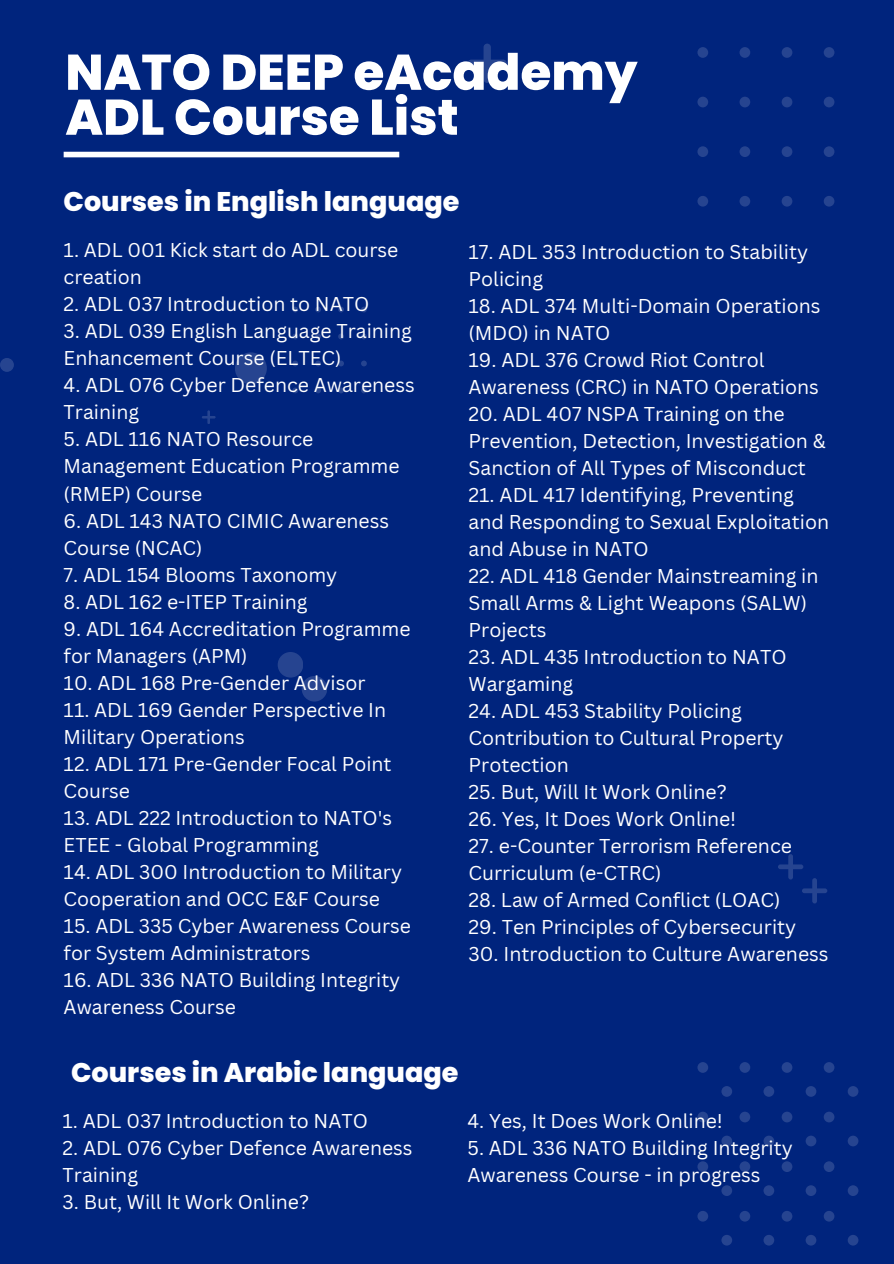
<style>
.page{position:relative;width:894px;height:1264px;background:#fff}
.page>*{position:absolute;margin:0;border:0;box-sizing:border-box;transform-origin:0 0}
.t1{font:800 49.95px/45px "Poppins";color:#fff}
.t2{font:800 27px "Poppins";color:#fff}
.t3{font:19.5px/27px "Canva Sans";color:#fff}
</style>
<div class="page">
<div style="left:0;top:0;width:893px;height:1263px;background:#00247d"></div>
<svg style="left:467px;top:44px;width:39px;height:39px"></svg>
<div style="left:277px;top:652px;width:26px;height:25px;background:#264490;border-radius:50%"></div>
<svg style="left:697px;top:47px;width:137px;height:160px"></svg>
<svg style="left:778px;top:854px;width:49px;height:49px"></svg>
<div style="left:301px;top:676px;width:26px;height:25px;background:#264490;border-radius:50%"></div>
<svg style="left:697px;top:1062px;width:161px;height:183px"></svg>
<div style="left:64px;top:152px;width:335px;height:5px;background:#fff"></div>
<svg style="left:292px;top:306px;width:74px;height:87px"></svg>
<svg style="left:202px;top:410px;width:13px;height:14px"></svg>
<div style="left:0;top:358px;width:14px;height:14px;background:#264490;border-radius:50%"></div>
<div style="left:235px;top:352px;width:32px;height:32px;background:#264490;border-radius:50%"></div>
<p class="t1" style="left:65px;top:50px;width:573px">NATO DEEP eAcademy<br>ADL Course List</p>
<h1 class="t2" style="left:64px;top:182px;width:397px">Courses in English language</h1>
<p class="t3" style="left:64px;top:236px;width:336px">1. ADL 001 Kick start do ADL course creation</p>
<p class="t3" style="left:64px;top:290px;width:307px">2. ADL 037 Introduction to NATO</p>
<p class="t3" style="left:64px;top:317px;width:349px">3. ADL 039 English Language Training<br>Enhancement Course (ELTEC)</p>
<h2 class="t3" style="left:64px;top:371px;width:352px">4. ADL 076 Cyber Defence Awareness<br>Training</h2>
<p class="t3" style="left:64px;top:425px;width:337px">5. ADL 116 NATO Resource<br>Management Education Programme (RMEP) Course</p>
<p class="t3" style="left:64px;top:506px;width:327px">6. ADL 143 NATO CIMIC Awareness<br>Course (NCAC)</p>
<p class="t3" style="left:64px;top:560px;width:275px">7. ADL 154 Blooms Taxonomy</p>
<p class="t3" style="left:64px;top:587px;width:245px">8. ADL 162 e-ITEP Training</p>
<p class="t3" style="left:64px;top:614px;width:348px">9. ADL 164 Accreditation Programme for Managers (APM)</p>
<p class="t3" style="left:64px;top:668px;width:303px">10. ADL 168 Pre-Gender Advisor</p>
<p class="t3" style="left:64px;top:695px;width:324px">11. ADL 169 Gender Perspective In<br>Military Operations</p>
<p class="t3" style="left:64px;top:749px;width:329px">12. ADL 171 Pre-Gender Focal Point<br>Course</p>
<p class="t3" style="left:64px;top:803px;width:330px">13. ADL 222 Introduction to NATO's<br>ETEE - Global Programming</p>
<p class="t3" style="left:64px;top:857px;width:340px">14. ADL 300 Introduction to Military<br>Cooperation and OCC E&amp;F Course</p>
<p class="t3" style="left:64px;top:911px;width:349px">15. ADL 335 Cyber Awareness Course for System Administrators</p>
<p class="t3" style="left:64px;top:965px;width:338px">16. ADL 336 NATO Building Integrity<br>Awareness Course</p>
<p class="t3" style="left:468px;top:237px;width:341px">17. ADL 353 Introduction to Stability<br>Policing</p>
<p class="t3" style="left:468px;top:291px;width:353px">18. ADL 374 Multi-Domain Operations (MDO) in NATO</p>
<p class="t3" style="left:468px;top:345px;width:352px">19. ADL 376 Crowd Riot Control<br>Awareness (CRC) in NATO Operations</p>
<p class="t3" style="left:468px;top:399px;width:358px">20. ADL 407 NSPA Training on the<br>Prevention, Detection, Investigation &amp;<br>Sanction of All Types of Misconduct</p>
<p class="t3" style="left:468px;top:480px;width:362px">21. ADL 417 Identifying, Preventing and Responding to Sexual Exploitation and Abuse in NATO</p>
<p class="t3" style="left:468px;top:561px;width:351px">22. ADL 418 Gender Mainstreaming in<br>Small Arms &amp; Light Weapons (SALW)<br>Projects</p>
<p class="t3" style="left:468px;top:642px;width:319px">23. ADL 435 Introduction to NATO<br>Wargaming</p>
<p class="t3" style="left:468px;top:696px;width:316px">24. ADL 453 Stability Policing<br>Contribution to Cultural Property<br>Protection</p>
<p class="t3" style="left:468px;top:777px;width:260px">25. But, Will It Work Online?</p>
<p class="t3" style="left:468px;top:804px;width:269px">26. Yes, It Does Work Online!</p>
<p class="t3" style="left:468px;top:831px;width:325px">27. e-Counter Terrorism Reference<br>Curriculum (e-CTRC)</p>
<p class="t3" style="left:468px;top:885px;width:313px">28. Law of Armed Conflict (LOAC)</p>
<p class="t3" style="left:468px;top:912px;width:329px">29. Ten Principles of Cybersecurity</p>
<p class="t3" style="left:468px;top:939px;width:361px">30. Introduction to Culture Awareness</p>
<p class="t2" style="left:71px;top:1053px;width:389px">Courses in Arabic language</p>
<p class="t3" style="left:63px;top:1106px;width:307px">1. ADL 037 Introduction to NATO</p>
<p class="t3" style="left:63px;top:1133px;width:351px">2. ADL 076 Cyber Defence Awareness<br>Training</p>
<p class="t3" style="left:63px;top:1187px;width:248px">3. But, Will It Work Online?</p>
<p class="t3" style="left:467px;top:1106px;width:257px">4. Yes, It Does Work Online!</p>
<p class="t3" style="left:467px;top:1133px;width:327px">5. ADL 336 NATO Building Integrity<br>Awareness Course - in progress</p>
</div>
